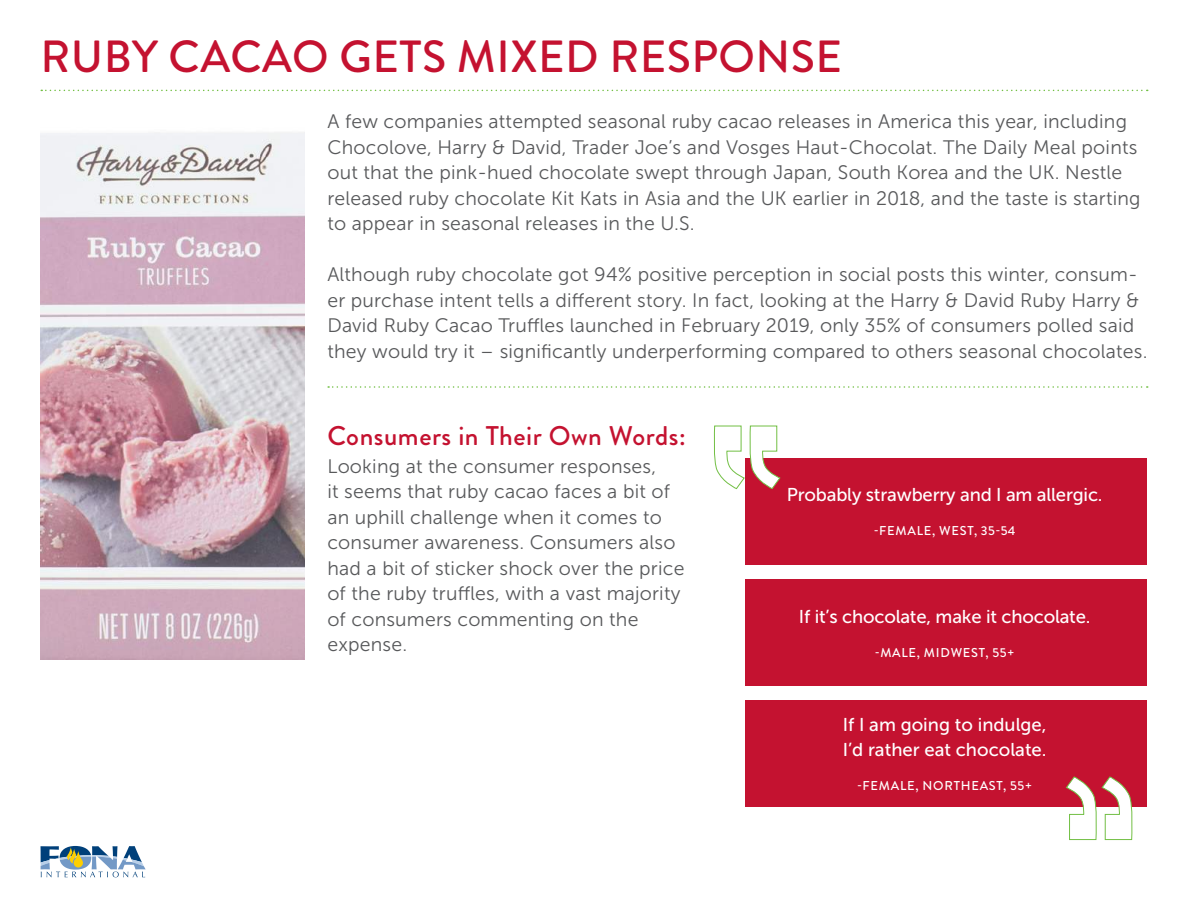
<style>
.page{position:relative;width:1188px;height:918px;background:#fff}
.page>*{position:absolute;margin:0;border:0;box-sizing:border-box;transform-origin:0 0}
.t1{font:500 45px "Brandon Grotesque";letter-spacing:.01em;color:#c41230}
.t2{font:500 27px "Brandon Grotesque";letter-spacing:.02em;color:#c41230}
.t3{font:19.5px/25.5px "Museo Sans 300";letter-spacing:.01em;color:#58595b}
.t4{font:18.45px/24.2px "Museo Sans 500";letter-spacing:-.01em;color:#fff}
.t5{font:500 12.75px "Brandon Grotesque";letter-spacing:.06em;color:#fff}
</style>
<div class="page">
<svg style="left:40px;top:846px;width:106px;height:31px"></svg>
<svg style="left:41px;top:90px;width:1107px;height:1px"></svg>
<div style="left:745px;top:458px;width:402px;height:107px;background:#c41230"></div>
<div style="left:745px;top:580px;width:402px;height:106px;background:#c41230"></div>
<div style="left:745px;top:700px;width:402px;height:107px;background:#c41230"></div>
<svg style="left:714px;top:426px;width:67px;height:63px"></svg>
<svg style="left:1066px;top:777px;width:66px;height:63px"></svg>
<svg style="left:328px;top:386px;width:820px;height:2px"></svg>
<img style="left:40px;top:132px;width:265px;height:528px">
<h1 class="t1" style="left:40px;top:25px;width:803px">RUBY CACAO GETS MIXED RESPONSE</h1>
<p class="t3" style="left:327px;top:109px;width:815px">A few companies attempted seasonal ruby cacao releases in America this year, including Chocolove, Harry &amp; David, Trader Joe’s and Vosges Haut-Chocolat. The Daily Meal points out that the pink-hued chocolate swept through Japan, South Korea and the UK. Nestle released ruby chocolate Kit Kats in Asia and the UK earlier in 2018, and the taste is starting to appear in seasonal releases in the U.S.</p>
<p class="t3" style="left:327px;top:262px;width:822px">Although ruby chocolate got 94% positive perception in social posts this winter, consum&shy;er purchase intent tells a different story. In fact, looking at the Harry &amp; David Ruby Harry &amp; David Ruby Cacao Truffles launched in February 2019, only 35% of consumers polled said they would try it – significantly underperforming compared to others seasonal chocolates.</p>
<h2 class="t2" style="left:327px;top:417px;width:360px">Consumers in Their Own Words:</h2>
<p class="t3" style="left:327px;top:454px;width:359px">Looking at the consumer responses,<br>it seems that ruby cacao faces a bit of an uphill challenge when it comes to consumer awareness. Consumers also had a bit of sticker shock over the price of the ruby truffles, with a vast majority of consumers commenting on the expense.</p>
<p class="t4" style="left:787px;top:483px;width:317px">Probably strawberry and I am allergic.</p>
<p class="t5" style="left:874px;top:522px;width:143px">-FEMALE, WEST, 35-54</p>
<p class="t4" style="left:799px;top:604px;width:293px">If it’s chocolate, make it chocolate.</p>
<p class="t5" style="left:875px;top:644px;width:141px">-MALE, MIDWEST, 55+</p>
<p class="t4" style="left:843px;top:713px;width:205px">If I am going to indulge,<br>I’d rather eat chocolate.</p>
<p class="t5" style="left:857px;top:777px;width:177px">-FEMALE, NORTHEAST, 55+</p>
</div>
